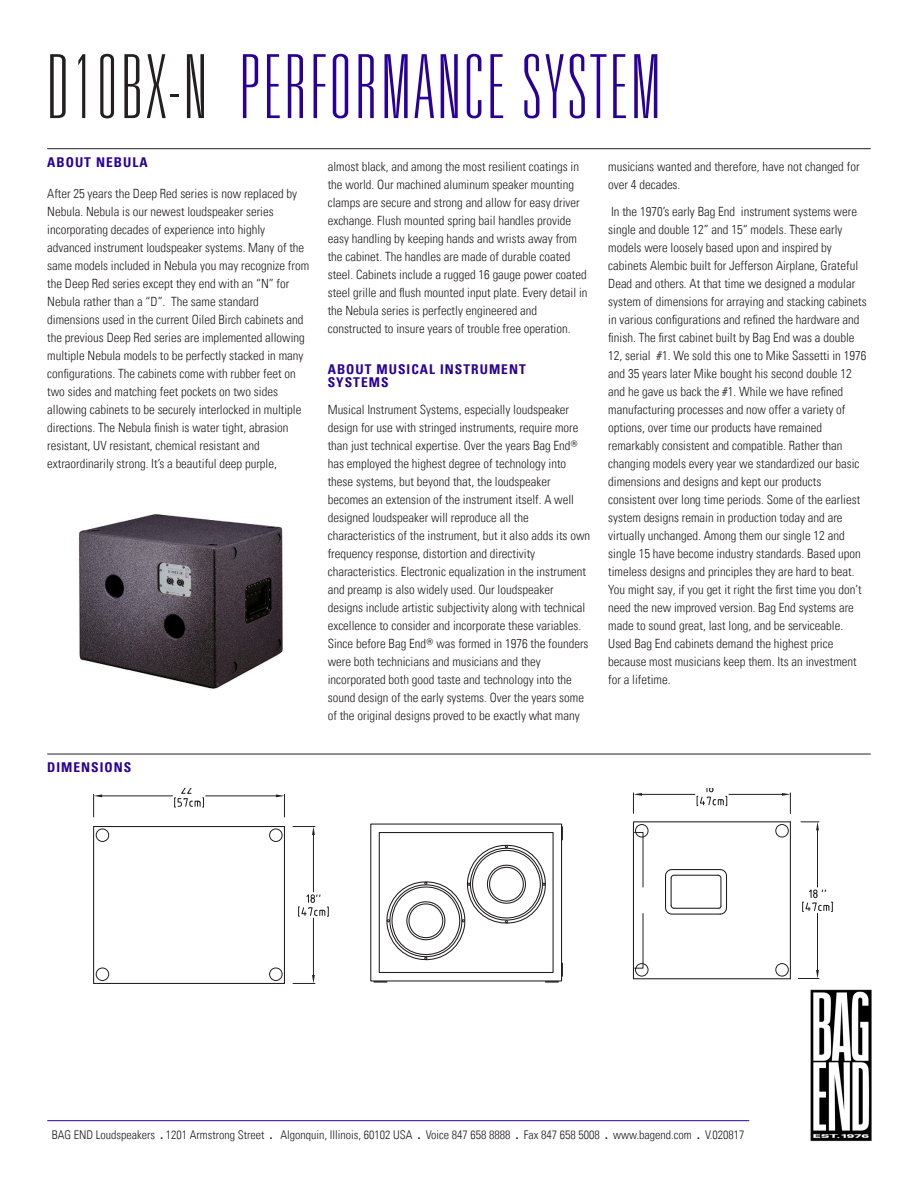
<style>
.page{position:relative;width:918px;height:1188px;background:#fff}
.page>*{position:absolute;margin:0;border:0;box-sizing:border-box;transform-origin:0 0}
.Product_Header{font:100 ultra-condensed 88.5px "Univers LT Std";letter-spacing:.05em;color:#290098}
.General_Header_No_Ru{font:13.5px/13.5px "Univers Com 67 Bold Cond";letter-spacing:.075em;color:#290098}
.Main_Header_Divider{font:13.5px "Univers Com 67 Bold Cond";letter-spacing:.075em;color:#290098}
.Description_Body_Tex{font:12.75px/18px "Univers Com 47 Light Cond";color:#231f20}
.t1{font:12px "Univers Com 47 Light Cond";color:#231f20}
.s1{color:#231f20}
.s2{font-family:"Univers Com 67 Bold Cond"}
</style>
<div class="page">
<hr style="left:47px;top:1120px;width:702px;height:1px;background:#290098">
<img style="left:810px;top:989px;width:62px;height:153px">
<hr style="left:47px;top:148px;width:824px;height:1px;background:#231f20">
<img style="left:79px;top:514px;width:204px;height:175px">
<div style="left:370px;top:824px;width:192px;height:158px;border:1px solid #231f20"></div>
<hr style="left:642px;top:794px;width:53px;height:1px;background:#231f20">
<hr style="left:729px;top:794px;width:53px;height:1px;background:#231f20">
<svg style="left:633px;top:793px;width:9px;height:20px"></svg>
<svg style="left:782px;top:793px;width:9px;height:21px"></svg>
<svg style="left:697px;top:788px;width:30px;height:18px"></svg>
<hr style="left:817px;top:830px;width:1px;height:57px;background:#231f20">
<hr style="left:817px;top:913px;width:1px;height:57px;background:#231f20">
<svg style="left:801px;top:822px;width:18px;height:8px"></svg>
<svg style="left:798px;top:970px;width:21px;height:9px"></svg>
<svg style="left:803px;top:890px;width:29px;height:22px"></svg>
<hr style="left:102px;top:796px;width:71px;height:1px;background:#231f20">
<hr style="left:206px;top:796px;width:70px;height:1px;background:#231f20">
<svg style="left:93px;top:794px;width:9px;height:23px"></svg>
<svg style="left:276px;top:794px;width:9px;height:23px"></svg>
<svg style="left:175px;top:788px;width:29px;height:19px"></svg>
<hr style="left:313px;top:835px;width:1px;height:57px;background:#231f20">
<hr style="left:313px;top:918px;width:1px;height:57px;background:#231f20">
<svg style="left:293px;top:826px;width:22px;height:9px"></svg>
<svg style="left:293px;top:975px;width:22px;height:9px"></svg>
<svg style="left:299px;top:894px;width:29px;height:22px"></svg>
<svg style="left:93px;top:826px;width:192px;height:158px"></svg>
<hr style="left:94px;top:826px;width:190px;height:1px;background:#231f20">
<svg style="left:632px;top:821px;width:159px;height:159px"></svg>
<hr style="left:790px;top:822px;width:1px;height:157px;background:#231f20">
<div style="left:775px;top:824px;width:14px;height:13px;border:1px solid #231f20;border-radius:50%"></div>
<div style="left:775px;top:963px;width:14px;height:13px;border:1px solid #231f20;border-radius:50%"></div>
<div style="left:635px;top:824px;width:13px;height:13px;border:1px solid #231f20;border-radius:50%"></div>
<div style="left:635px;top:963px;width:13px;height:13px;border:1px solid #231f20;border-radius:50%"></div>
<div style="left:269px;top:829px;width:13px;height:13px;border:1px solid #231f20;border-radius:50%"></div>
<div style="left:269px;top:968px;width:13px;height:13px;border:1px solid #231f20;border-radius:50%"></div>
<div style="left:96px;top:829px;width:13px;height:13px;border:1px solid #231f20;border-radius:50%"></div>
<div style="left:96px;top:968px;width:13px;height:13px;border:1px solid #231f20;border-radius:50%"></div>
<svg style="left:374px;top:827px;width:189px;height:156px"></svg>
<hr style="left:47px;top:754px;width:824px;height:1px;background:#231f20">
<p class="Product_Header" style="left:47px;top:42px;width:615px"><span class="s1">D10BX-N</span> PERFORMANCE SYSTEM</p>
<p class="General_Header_No_Ru" style="left:47px;top:156px;width:102px">ABOUT NEBULA</p>
<p class="Description_Body_Tex" style="left:47px;top:185px;width:263px">After 25 years the Deep Red series is now replaced by Nebula. Nebula is our newest loudspeaker series incorporating decades of experience into highly advanced instrument loudspeaker systems. Many of the same models included in Nebula you may recognize from the Deep Red series except they end with an “N” for Nebula rather than a “D”. The same standard dimensions used in the current Oiled Birch cabinets and the previous Deep Red series are implemented allowing multiple Nebula models to be perfectly stacked in many configurations. The cabinets come with rubber feet on two sides and matching feet pockets on two sides allowing cabinets to be securely interlocked in multiple directions. The Nebula finish is water tight, abrasion resistant, UV resistant, chemical resistant and extraordinarily strong. It’s a beautiful deep purple,</p>
<p class="Description_Body_Tex" style="left:608px;top:158px;width:253px">musicians wanted and therefore, have not changed for over 4 decades.</p>
<p class="Description_Body_Tex" style="left:608px;top:203px;width:260px">In the 1970’s early Bag End instrument systems were single and double 12” and 15“ models. These early models were loosely based upon and inspired by cabinets Alembic built for Jefferson Airplane, Grateful Dead and others. At that time we designed a modular system of dimensions for arraying and stacking cabinets in various configurations and refined the hardware and finish. The first cabinet built by Bag End was a double 12, serial #1. We sold this one to Mike Sassetti in 1976 and 35 years later Mike bought his second double 12 and he gave us back the #1. While we have refined manufacturing processes and now offer a variety of options, over time our products have remained remarkably consistent and compatible. Rather than changing models every year we standardized our basic dimensions and designs and kept our products consistent over long time periods. Some of the earliest system designs remain in production today and are virtually unchanged. Among them our single 12 and single 15 have become industry standards. Based upon timeless designs and principles they are hard to beat.<br>You might say, if you get it right the first time you don’t need the new improved version. Bag End systems are made to sound great, last long, and be serviceable.<br>Used Bag End cabinets demand the highest price because most musicians keep them. Its an investment for a lifetime.</p>
<p class="Description_Body_Tex" style="left:328px;top:158px;width:261px">almost black, and among the most resilient coatings in the world. Our machined aluminum speaker mounting clamps are secure and strong and allow for easy driver exchange. Flush mounted spring bail handles provide easy handling by keeping hands and wrists away from the cabinet. The handles are made of durable coated steel. Cabinets include a rugged 16 gauge power coated steel grille and flush mounted input plate. Every detail in the Nebula series is perfectly engineered and constructed to insure years of trouble free operation.</p>
<p class="General_Header_No_Ru" style="left:328px;top:362px;width:200px">ABOUT MUSICAL INSTRUMENT<br>SYSTEMS</p>
<p class="Description_Body_Tex" style="left:328px;top:401px;width:264px">Musical Instrument Systems, especially loudspeaker design for use with stringed instruments, require more than just technical expertise. Over the years Bag End<sup>® </sup>has employed the highest degree of technology into these systems, but beyond that, the loudspeaker becomes an extension of the instrument itself. A well designed loudspeaker will reproduce all the characteristics of the instrument, but it also adds its own frequency response, distortion and directivity characteristics. Electronic equalization in the instrument and preamp is also widely used. Our loudspeaker designs include artistic subjectivity along with technical excellence to consider and incorporate these variables.<br>Since before Bag End<sup>®</sup> was formed in 1976 the founders were both technicians and musicians and they incorporated both good taste and technology into the sound design of the early systems. Over the years some of the original designs proved to be exactly what many</p>
<p class="Main_Header_Divider" style="left:47px;top:759px;width:86px">DIMENSIONS</p>
<p class="t1" style="left:52px;top:1127px;width:694px">BAG END Loudspeakers <span class="s2">.</span> 1201 Armstrong Street <span class="s2">.</span> Algonquin, Illinois, 60102 USA <span class="s2">.</span> Voice 847 658 8888 <span class="s2">.</span> Fax 847 658 5008 <span class="s2">.</span> www.bagend.com <span class="s2">.</span> V.020817</p>
</div>
